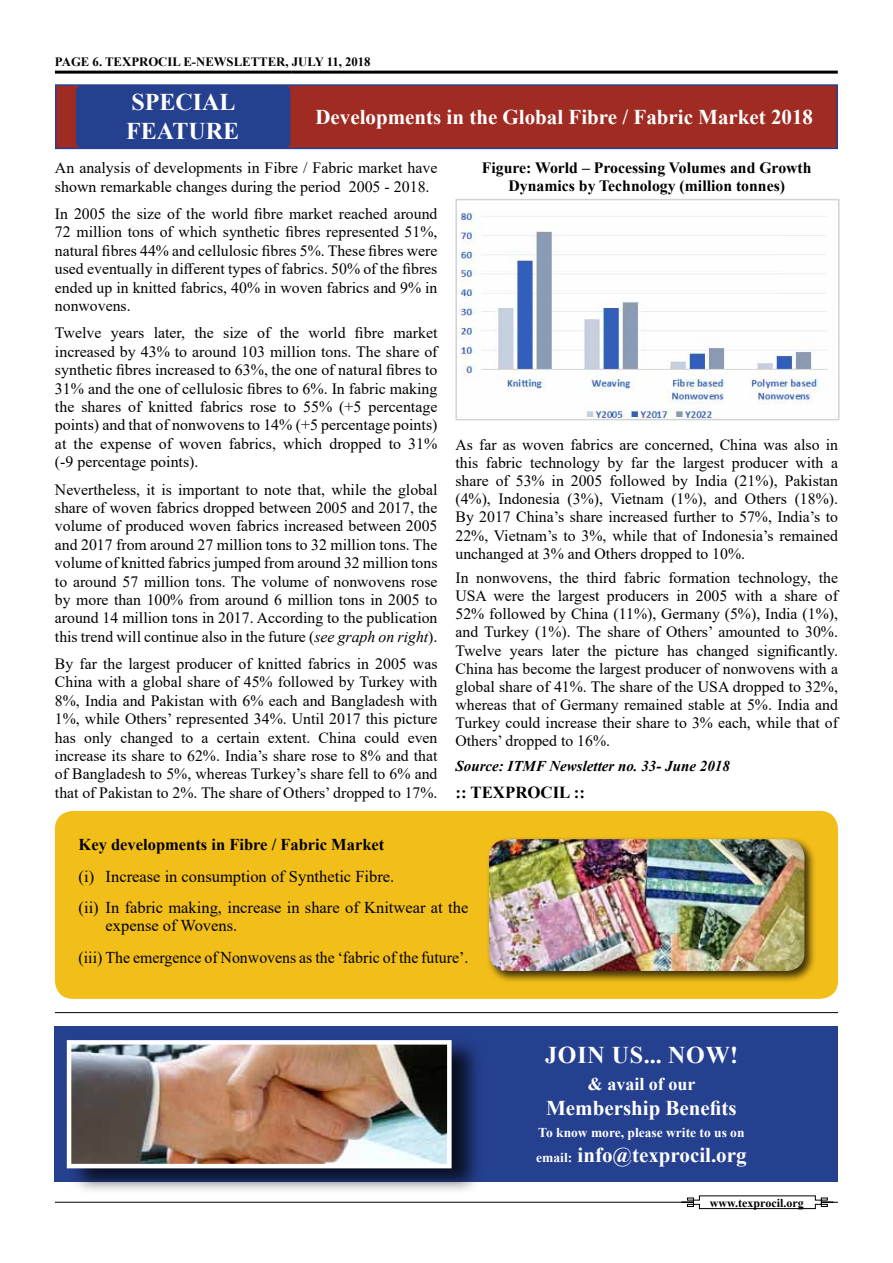
<style>
.page{position:relative;width:893px;height:1263px;background:#fff}
.page>*{position:absolute;margin:0;border:0;box-sizing:border-box;transform-origin:0 0}
.t1{font:700 24px/28.8px "Times New Roman";color:#fff}
.t2{font:700 21px "Times New Roman";color:#fff}
.t3{font:700 18px "Times New Roman";color:#fff}
.t4{font:700 16.8px "Times New Roman";color:#000}
.t5{font:16.5px/31.5px "Times New Roman";color:#000}
.t6{font:700 16.5px "Times New Roman";color:#000}
.t7{font:15.75px/18.5px "Times New Roman";color:#000;text-align:justify}
.t8{font:700 15.75px/18.1px "Times New Roman";color:#000;text-align:center}
.t9{font:italic 700 15px "Times New Roman";color:#000}
.t10{font:700 13.5px "Times New Roman";color:#fff}
.t11{font:700 12.75px "Times New Roman";color:#000}
.t12{font:700 12px "Times New Roman";color:#000}
.s1{font-style:italic}
.s2{font-size:13.5px}
</style>
<div class="page">
<hr style="left:55px;top:1202px;width:783px;height:1px;background:#000">
<svg style="left:681px;top:1195px;width:153px;height:14px"></svg>
<hr style="left:55px;top:71px;width:237px;height:3px;background:#000">
<hr style="left:292px;top:71px;width:50px;height:3px;background:#000">
<hr style="left:342px;top:71px;width:496px;height:3px;background:#000">
<div style="left:55px;top:84px;width:783px;height:65px;background:#a02b22;border:2px solid #25408f"></div>
<div style="left:76px;top:85px;width:214px;height:63px;background:#25408f;border-radius:7px"></div>
<div style="left:55px;top:1026px;width:783px;height:156px;background:#25408f"></div>
<div style="left:68px;top:1036px;width:415px;height:159px;background:#000;opacity:.75"></div>
<img style="left:72px;top:1045px;width:375px;height:118px">
<div style="left:67px;top:1040px;width:385px;height:128px;border:4px solid #fff"></div>
<hr style="left:55px;top:1012px;width:783px;height:1px;background:#000">
<img style="left:458px;top:212px;width:370px;height:205px">
<div style="left:455px;top:199px;width:384px;height:221px;border:2px solid #d1d3d4"></div>
<div style="left:55px;top:811px;width:783px;height:188px;background:#f2be1a;border-radius:18px"></div>
<div style="left:486px;top:837px;width:331px;height:146px;background:#000;opacity:.75"></div>
<img style="left:489px;top:839px;width:315px;height:132px">
<p class="t11" style="left:55px;top:53px;width:317px">PAGE 6. TEXPROCIL E-NEWSLETTER, JULY 11, 2018</p>
<h1 class="t1" style="left:126px;top:87px;width:114px">SPECIAL<br>FEATURE</h1>
<h2 class="t2" style="left:315px;top:102px;width:499px">Developments in the Global Fibre / Fabric Market 2018</h2>
<p class="t7" style="left:55px;top:158px;width:384px">An analysis of developments in Fibre / Fabric market have shown remarkable changes during the period 2005 - 2018.</p>
<p class="t7" style="left:55px;top:204px;width:384px">In 2005 the size of the world fibre market reached around 72 million tons of which synthetic fibres represented 51%, natural fibres 44% and cellulosic fibres 5%. These fibres were used eventually in different types of fabrics. 50% of the fibres ended up in knitted fabrics, 40% in woven fabrics and 9% in nonwovens.</p>
<p class="t7" style="left:55px;top:323px;width:384px">Twelve years later, the size of the world fibre market increased by 43% to around 103 million tons. The share of synthetic fibres increased to 63%, the one of natural fibres to 31% and the one of cellulosic fibres to 6%. In fabric making the shares of knitted fabrics rose to 55% (+5 percentage points) and that of nonwovens to 14% (+5 percentage points) at the expense of woven fabrics, which dropped to 31% (-9 percentage points).</p>
<p class="t7" style="left:55px;top:480px;width:384px">Nevertheless, it is important to note that, while the global share of woven fabrics dropped between 2005 and 2017, the volume of produced woven fabrics increased between 2005 and 2017 from around 27 million tons to 32 million tons. The volume of knitted fabrics jumped from around 32 million tons to around 57 million tons. The volume of nonwovens rose by more than 100% from around 6 million tons in 2005 to around 14 million tons in 2017. According to the publication this trend will continue also in the future (<span class="s1">see graph on right</span>).</p>
<p class="t7" style="left:55px;top:654px;width:384px">By far the largest producer of knitted fabrics in 2005 was China with a global share of 45% followed by Turkey with 8%, India and Pakistan with 6% each and Bangladesh with 1%, while Others’ represented 34%. Until 2017 this picture has only changed to a certain extent. China could even increase its share to 62%. India’s share rose to 8% and that of Bangladesh to 5%, whereas Turkey’s share fell to 6% and that of Pakistan to 2%. The share of Others’ dropped to 17%.</p>
<p class="t8" style="left:482px;top:158px;width:331px">Figure: World – Processing Volumes and Growth<br>Dynamics by Technology (million tonnes)</p>
<p class="t7" style="left:455px;top:435px;width:384px">As far as woven fabrics are concerned, China was also in this fabric technology by far the largest producer with a share of 53% in 2005 followed by India (21%), Pakistan (4%), Indonesia (3%), Vietnam (1%), and Others (18%).<br>By 2017 China’s share increased further to 57%, India’s to 22%, Vietnam’s to 3%, while that of Indonesia’s remained unchanged at 3% and Others dropped to 10%.</p>
<p class="t7" style="left:455px;top:568px;width:384px">In nonwovens, the third fabric formation technology, the USA were the largest producers in 2005 with a share of 52% followed by China (11%), Germany (5%), India (1%), and Turkey (1%). The share of Others’ amounted to 30%.<br>Twelve years later the picture has changed significantly.<br>China has become the largest producer of nonwovens with a global share of 41%. The share of the USA dropped to 32%, whereas that of Germany remained stable at 5%. India and Turkey could increase their share to 3% each, while that of Others’ dropped to 16%.</p>
<p class="t9" style="left:455px;top:755px;width:276px">Source: ITMF Newsletter no. 33- June 2018</p>
<p class="t4" style="left:455px;top:780px;width:131px">:: TEXPROCIL ::</p>
<p class="t6" style="left:79px;top:833px;width:307px">Key developments in Fibre / Fabric Market</p>
<p class="t5" style="left:79px;top:860px;width:391px">(i) Increase in consumption of Synthetic Fibre.<br>(ii) In fabric making, increase in share of Knitwear at the</p>
<p class="t5" style="left:79px;top:909px;width:391px;text-indent:27px">expense of Wovens.<br>(iii) The emergence of Nonwovens as the ‘fabric of the future’.</p>
<h1 class="t1" style="left:545px;top:1040px;width:30px">Join</h1>
<h1 class="t1" style="left:612px;top:1040px;width:128px">Us... Now!</h1>
<p class="t3" style="left:588px;top:1071px;width:109px">&amp; avail of our</p>
<h2 class="t2" style="left:546px;top:1093px;width:192px">Membership Benefits</h2>
<p class="t10" style="left:538px;top:1122px;width:208px">To know more, please write to us on</p>
<h2 class="t2" style="left:536px;top:1140px;width:212px"><span class="s2">email:</span> info@texprocil.org</h2>
<p class="t12" style="left:710px;top:1194px;width:95px">www.texprocil.org</p>
</div>
